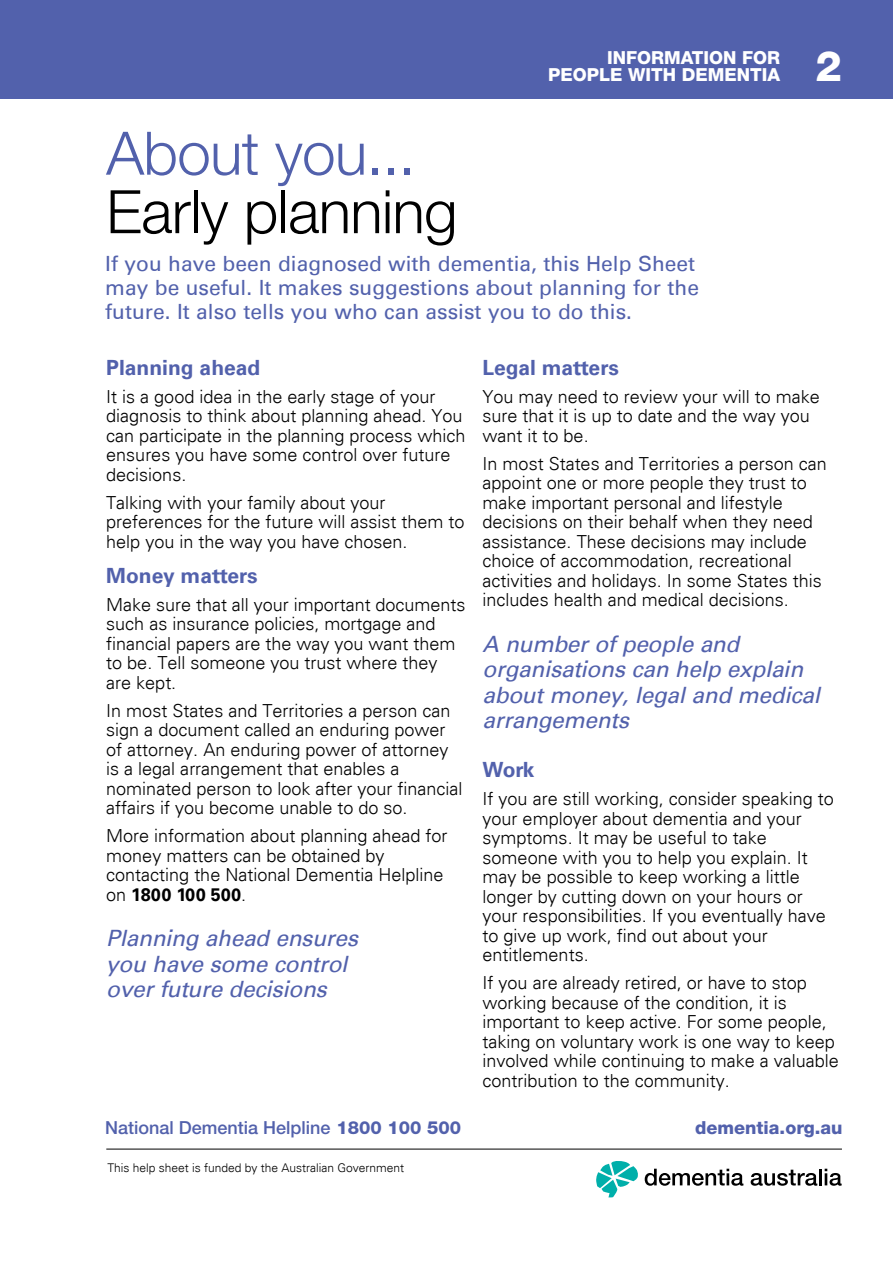
<style>
.page{position:relative;width:893px;height:1263px;background:#fff}
.page>*{position:absolute;margin:0;border:0;box-sizing:border-box;transform-origin:0 0}
.t1{font:300 60px "Helvetica Neue LT";letter-spacing:-.01em;color:#000}
.t2{font:300 60px "Helvetica Neue LT";letter-spacing:-.01em;color:#5261ac}
.t3{font:800 42px "Helvetica Neue LT";color:#fff}
.t4{font:italic 22.5px/25.5px "Univers";letter-spacing:-.01em;color:#5261ac}
.t5{font:21px/24px "Univers LT Std";color:#5261ac}
.t6{font:700 21px "Univers LT Std";color:#5261ac}
.t7{font:300 18px/19.5px "Univers";color:#000}
.t8{font:500 18px "Helvetica Neue LT";color:#5261ac}
.t9{font:800 18px/17.2px "Helvetica Neue LT";color:#fff;text-align:right}
.t10{font:800 18px "Helvetica Neue LT";color:#5261ac}
.t11{font:700 18px "Univers LT Std";color:#000}
.t12{font:300 12px "Univers";color:#000}
.s1{font-family:"Univers";font-weight:300}
.s2{font-weight:800}
</style>
<div class="page">
<div style="left:0;top:0;width:893px;height:99px;background:#5261ac"></div>
<hr style="left:106px;top:1149px;width:736px;height:1px;background:#000">
<svg style="left:596px;top:1161px;width:42px;height:36px"></svg>
<svg style="left:645px;top:1169px;width:98px;height:17px"></svg>
<svg style="left:751px;top:1170px;width:66px;height:16px"></svg>
<hr style="left:819px;top:1169px;width:3px;height:16px;background:#000">
<svg style="left:825px;top:1169px;width:17px;height:17px"></svg>
<p class="t9" style="left:548px;top:48px;width:234px">INFORMATION FOR<br>PEOPLE WITH DEMENTIA</p>
<h1 class="t2" style="left:106px;top:117px;width:311px">About you...</h1>
<h1 class="t1" style="left:106px;top:175px;width:353px">Early planning</h1>
<p class="t5" style="left:105px;top:251px;width:595px">If you have been diagnosed with dementia, this Help Sheet may be useful. It makes suggestions about planning for the future. It also tells you who can assist you to do this.</p>
<h2 class="t3" style="left:815px;top:41px;width:28px">2</h2>
<p class="t6" style="left:106px;top:355px;width:156px">Planning ahead</p>
<p class="t7" style="left:106px;top:386px;width:361px">It is a good idea in the early stage of your diagnosis to think about planning ahead. You can participate in the planning process which ensures you have some control over future decisions.</p>
<p class="t7" style="left:106px;top:492px;width:360px">Talking with your family about your preferences for the future will assist them to help you in the way you have chosen.</p>
<p class="t6" style="left:106px;top:563px;width:153px">Money matters</p>
<p class="t7" style="left:106px;top:595px;width:361px">Make sure that all your important documents such as insurance policies, mortgage and financial papers are the way you want them to be. Tell someone you trust where they are kept.</p>
<p class="t7" style="left:106px;top:701px;width:358px">In most States and Territories a person can sign a document called an enduring power of attorney. An enduring power of attorney is a legal arrangement that enables a nominated person to look after your financial affairs if you become unable to do so.</p>
<p class="t7" style="left:106px;top:826px;width:343px">More information about planning ahead for money matters can be obtained by contacting the National Dementia Helpline</p>
<p class="t11" style="left:106px;top:884px;width:141px"><span class="s1">on</span> 1800 100 500<span class="s1">.</span></p>
<p class="t4" style="left:106px;top:926px;width:253px">Planning ahead ensures you have some control over future decisions</p>
<p class="t6" style="left:483px;top:355px;width:138px">Legal matters</p>
<p class="t7" style="left:483px;top:386px;width:339px">You may need to review your will to make sure that it is up to date and the way you want it to be.</p>
<p class="t7" style="left:483px;top:453px;width:346px">In most States and Territories a person can appoint one or more people they trust to make important personal and lifestyle decisions on their behalf when they need assistance. These decisions may include choice of accommodation, recreational activities and holidays. In some States this includes health and medical decisions.</p>
<p class="t4" style="left:483px;top:632px;width:339px">A number of people and organisations can help explain about money, legal and medical arrangements</p>
<p class="t6" style="left:483px;top:757px;width:53px">Work</p>
<p class="t7" style="left:483px;top:789px;width:353px">If you are still working, consider speaking to your employer about dementia and your symptoms. It may be useful to take someone with you to help you explain. It may be possible to keep working a little longer by cutting down on your hours or your responsibilities. If you eventually have to give up work, find out about your entitlements.</p>
<p class="t7" style="left:483px;top:973px;width:358px">If you are already retired, or have to stop working because of the condition, it is important to keep active. For some people, taking on voluntary work is one way to keep involved while continuing to make a valuable contribution to the community.</p>
<p class="t8" style="left:105px;top:1117px;width:357px">National Dementia Helpline <span class="s2">1800 100 500</span></p>
<p class="t10" style="left:695px;top:1117px;width:149px">dementia.org.au</p>
<p class="t12" style="left:107px;top:1160px;width:298px">This help sheet is funded by the Australian Government</p>
</div>
